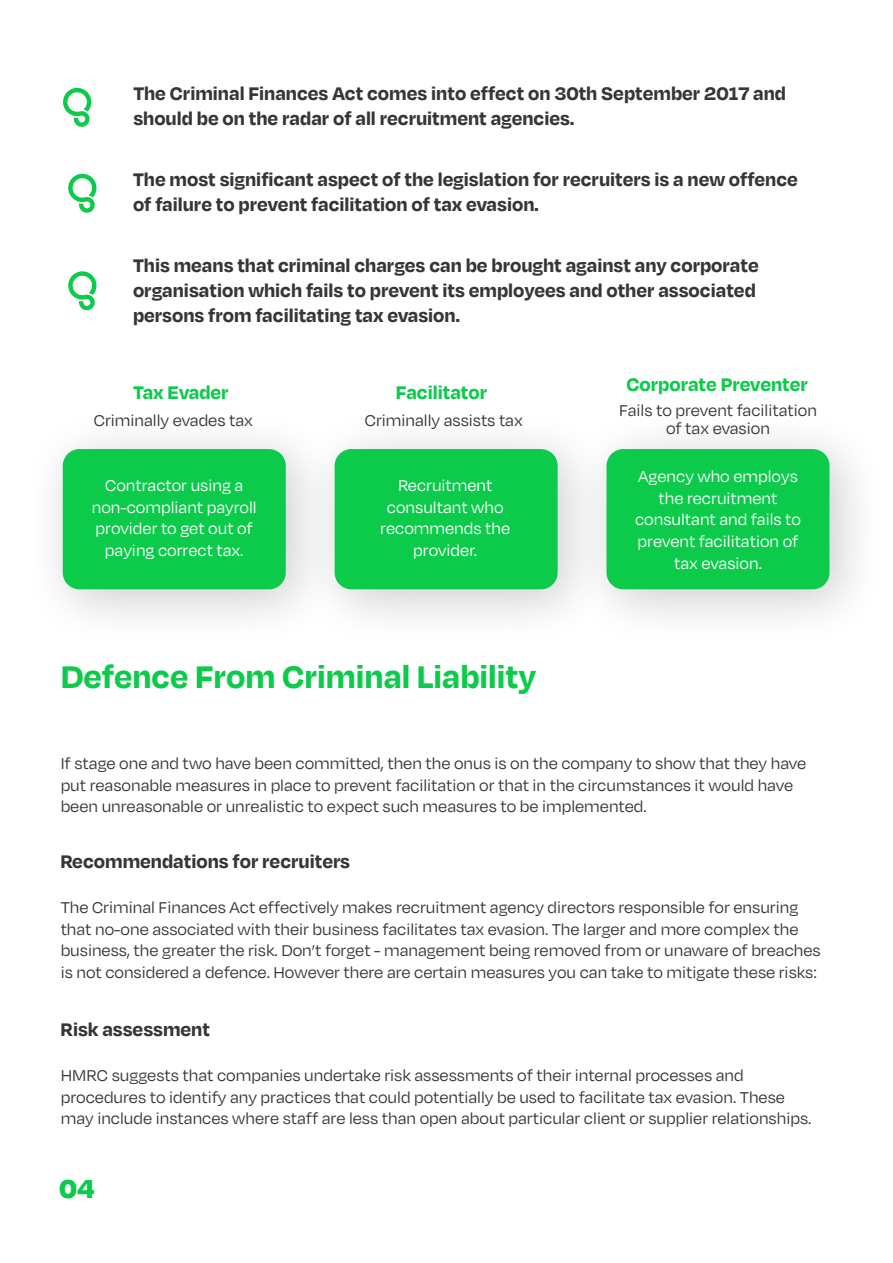
<style>
.page{position:relative;width:893px;height:1263px;background:#fff}
.page>*{position:absolute;margin:0;border:0;box-sizing:border-box;transform-origin:0 0}
.t1{font:700 36px "Degular";color:#0cca4a}
.t2{font:900 30px "Degular";color:#0cca4a}
.t3{font:700 21px/25.2px "Degular";color:#363636}
.t4{font:700 21px "Degular";color:#0cca4a}
.t5{font:18px/21.6px "Degular";color:#363636}
.t6{font:18px/21.6px "Degular";color:#fff;text-align:center}
</style>
<div class="page">
<img style="left:54px;top:440px;width:224px;height:176px">
<div style="left:63px;top:449px;width:223px;height:140px;background:#0cca4a;border-radius:17px"></div>
<img style="left:631px;top:440px;width:226px;height:176px">
<div style="left:606px;top:449px;width:223px;height:140px;background:#0cca4a;border-radius:17px"></div>
<img style="left:278px;top:440px;width:353px;height:176px">
<div style="left:335px;top:449px;width:223px;height:140px;background:#0cca4a;border-radius:17px"></div>
<svg style="left:63px;top:87px;width:29px;height:40px"></svg>
<svg style="left:68px;top:173px;width:29px;height:40px"></svg>
<svg style="left:68px;top:271px;width:29px;height:40px"></svg>
<p class="t3" style="left:133px;top:80px;width:654px">The Criminal Finances Act comes into effect on 30th September 2017 and should be on the radar of all recruitment agencies.</p>
<p class="t3" style="left:133px;top:165px;width:666px">The most significant aspect of the legislation for recruiters is a new offence of failure to prevent facilitation of tax evasion.</p>
<p class="t3" style="left:133px;top:251px;width:627px">This means that criminal charges can be brought against any corporate organisation which fails to prevent its employees and other associated persons from facilitating tax evasion.</p>
<p class="t4" style="left:133px;top:379px;width:97px">Tax Evader</p>
<p class="t4" style="left:396px;top:379px;width:93px">Facilitator</p>
<p class="t4" style="left:626px;top:371px;width:183px">Corporate Preventer</p>
<p class="t5" style="left:94px;top:408px;width:161px">Criminally evades tax</p>
<p class="t5" style="left:365px;top:408px;width:159px">Criminally assists tax</p>
<p class="t5" style="left:619px;top:400px;width:199px;line-height:18px;text-align:center">Fails to prevent facilitation of tax evasion</p>
<p class="t6" style="left:92px;top:474px;width:166px">Contractor using a non-compliant payroll provider to get out of paying correct tax.</p>
<p class="t6" style="left:635px;top:465px;width:167px">Agency who employs the recruitment consultant and fails to prevent facilitation of tax evasion.</p>
<p class="t6" style="left:380px;top:474px;width:131px">Recruitment consultant who recommends the provider.</p>
<h1 class="t1" style="left:61px;top:653px;width:477px">Defence From Criminal Liability</h1>
<p class="t5" style="left:61px;top:752px;width:747px">If stage one and two have been committed, then the onus is on the company to show that they have put reasonable measures in place to prevent facilitation or that in the circumstances it would have been unreasonable or unrealistic to expect such measures to be implemented.</p>
<p class="t3" style="left:61px;top:847px;width:291px">Recommendations for recruiters</p>
<p class="t5" style="left:61px;top:896px;width:761px">The Criminal Finances Act effectively makes recruitment agency directors responsible for ensuring that no-one associated with their business facilitates tax evasion. The larger and more complex the business, the greater the risk. Don’t forget - management being removed from or unaware of breaches is not considered a defence. However there are certain measures you can take to mitigate these risks:</p>
<p class="t3" style="left:61px;top:1015px;width:151px">Risk assessment</p>
<p class="t5" style="left:61px;top:1064px;width:752px">HMRC suggests that companies undertake risk assessments of their internal processes and procedures to identify any practices that could potentially be used to facilitate tax evasion. These may include instances where staff are less than open about particular client or supplier relationships.</p>
<h2 class="t2" style="left:59px;top:1168px;width:37px">04</h2>
</div>
